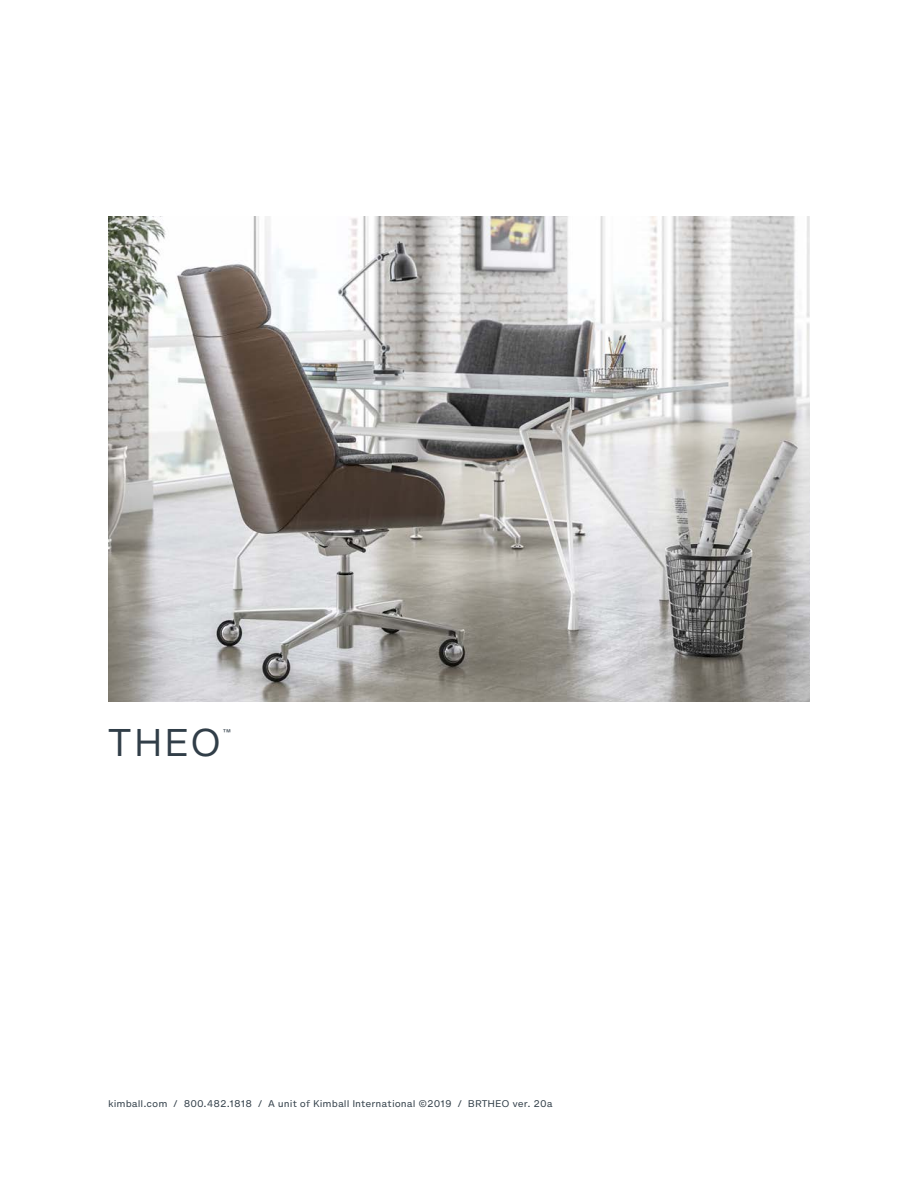
<style>
.page{position:relative;width:918px;height:1188px;background:#fff}
.page>*{position:absolute;margin:0;border:0;box-sizing:border-box;transform-origin:0 0}
.Back_Cover__Product{font:37.95px "Helvetica Now Display";color:#313e48}
.Back_Cover__Bullet_L{font:8.85px "Helvetica Now Micro";color:#313e48}
.Product_Name__Tradem{font:7.5px "Helvetica Now Micro";color:#313e48}
</style>
<div class="page">
<img style="left:108px;top:216px;width:702px;height:486px">
<p class="Back_Cover__Product" style="left:108px;top:716px;width:113px">THEO</p>
<p class="Product_Name__Tradem" style="left:223px;top:726px;width:10px">™</p>
<p class="Back_Cover__Bullet_L" style="left:108px;top:1097px;width:446px">kimball.com / 800.482.1818 / A unit of Kimball International ©2019 / BRTHEO ver. 20a</p>
</div>
